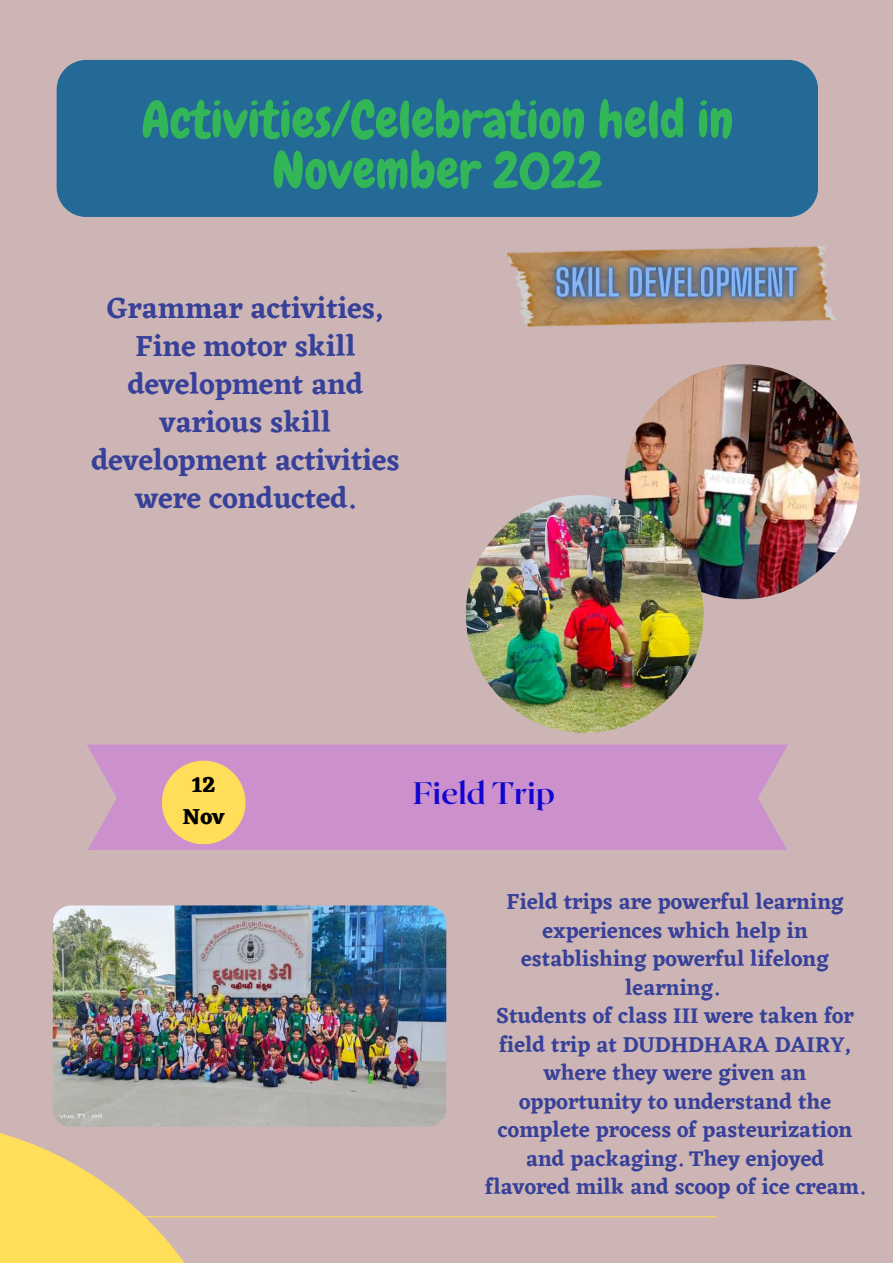
<style>
.page{position:relative;width:893px;height:1264px;background:#fff}
.page>*{position:absolute;margin:0;border:0;box-sizing:border-box;transform-origin:0 0}
.t1{font:51.3px/50.6px "Chewy";color:#33b658;text-align:center}
.t2{font:700 30.9px "Roxborough CF";color:#1006cf}
.t3{font:600 29.7px/38.1px "Eczar";color:#374199;text-align:center}
.t4{font:700 22.65px/31.5px "Eczar";color:#000;text-align:center}
.t5{font:600 22.2px/28.5px "Eczar";color:#374199;text-align:center}
</style>
<div class="page">
<div style="left:0;top:0;width:892px;height:1262px;background:#cdb5b5"></div>
<div style="left:57px;top:60px;width:760px;height:157px;background:#246a96;border-radius:30px"></div>
<img style="left:624px;top:364px;width:235px;height:235px;border-radius:50%">
<img style="left:466px;top:495px;width:237px;height:237px;border-radius:50%">
<div style="left:87px;top:744px;width:700px;height:106px;background:#cc90cd"></div>
<div style="left:162px;top:760px;width:83px;height:84px;background:#ffde59;border-radius:50%"></div>
<svg style="left:0;top:1120px;width:248px;height:142px"></svg>
<hr style="left:57px;top:1216px;width:659px;height:1px;background:#ffde59">
<img style="left:53px;top:905px;width:393px;height:221px;border-radius:18px">
<img style="left:512px;top:246px;width:325px;height:81px">
<h1 class="t1" style="left:141px;top:95px;width:593px">Activities/Celebration held in<br>November 2022</h1>
<h3 class="t3" style="left:91px;top:288px;width:310px">Grammar activities,<br>Fine motor skill development and various skill development activities were conducted.</h3>
<p class="t4" style="left:182px;top:768px;width:44px">12<br>Nov</p>
<h2 class="t2" style="left:413px;top:772px;width:143px">Field Trip</h2>
<p class="t5" style="left:485px;top:887px;width:381px">Field trips are powerful learning experiences which help in establishing powerful lifelong learning.<br>Students of class III were taken for field trip at DUDHDHARA DAIRY, where they were given an opportunity to understand the complete process of pasteurization and packaging. They enjoyed flavored milk and scoop of ice cream.</p>
</div>
